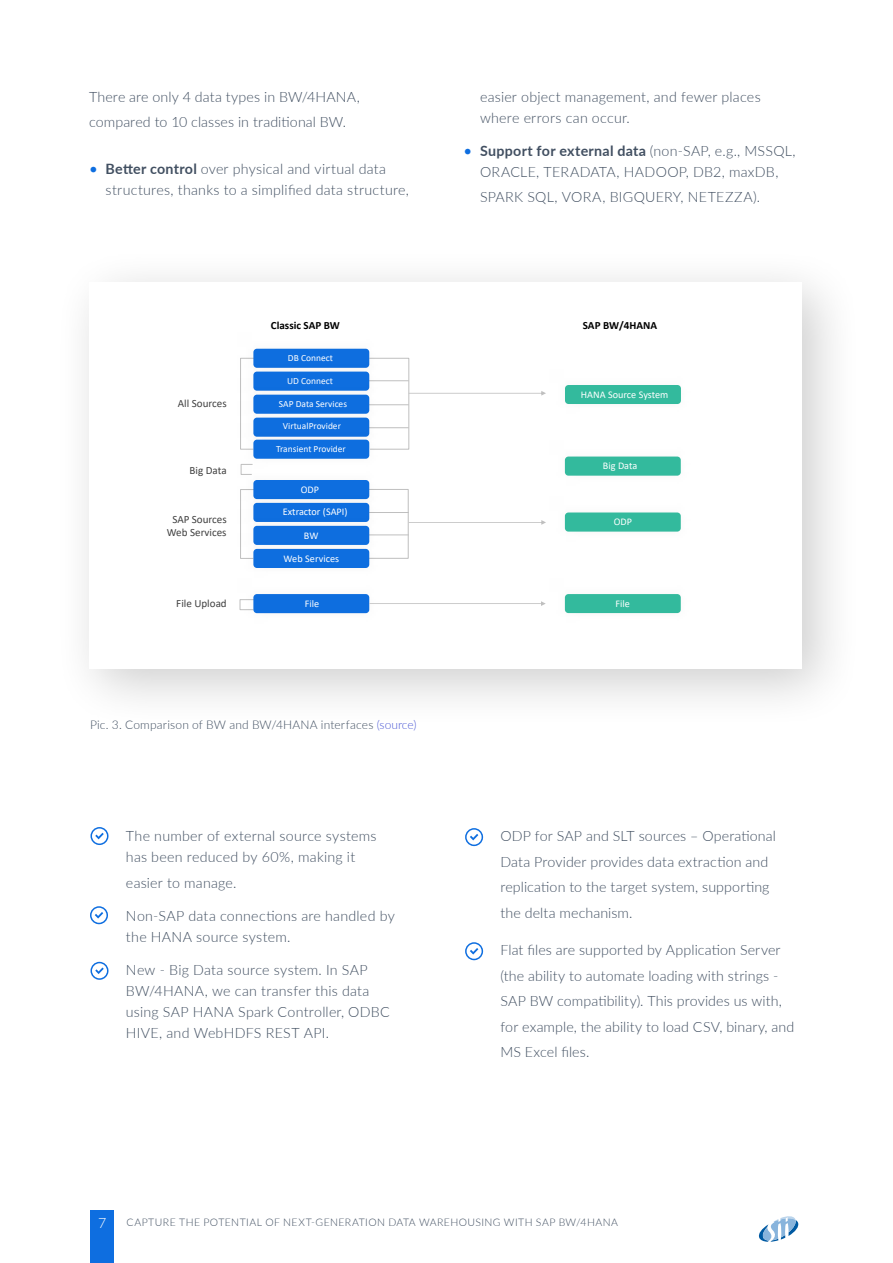
<style>
.page{position:relative;width:893px;height:1263px;background:#fff}
.page>*{position:absolute;margin:0;border:0;box-sizing:border-box;transform-origin:0 0}
.t1{font:300 14.25px/25.5px "Lato";letter-spacing:.015em;color:#414f61}
.t2{font:300 14.25px "Lato";color:#fff}
.t3{font:300 12px "Lato";letter-spacing:.01em;color:#414f61}
.t4{font:11.1px/13.2px "Calibri";color:#404040;text-align:center}
.t5{font:700 11.1px "Calibri";color:#000}
.t6{font:300 10.5px "Lato";letter-spacing:.045em;color:#414f61}
.t7{font:10.2px/22px "Calibri";color:#fff}
.t8{font:9.45px "Calibri";color:#fff}
.s1{font-weight:400;font-size:15px;color:#0e6ee0}
.s2{font-weight:700}
.s3{color:#4f5cd6}
</style>
<div class="page">
<div style="left:90px;top:1210px;width:23px;height:53px;background:#0e6ee0"></div>
<svg style="left:758px;top:1216px;width:41px;height:26px"></svg>
<svg style="left:90px;top:827px;width:18px;height:18px"></svg>
<svg style="left:465px;top:828px;width:18px;height:18px"></svg>
<svg style="left:90px;top:906px;width:18px;height:18px"></svg>
<svg style="left:465px;top:942px;width:18px;height:18px"></svg>
<svg style="left:90px;top:962px;width:18px;height:18px"></svg>
<div style="left:53px;top:246px;width:810px;height:483px;background:#000;opacity:.2"></div>
<div style="left:89px;top:282px;width:713px;height:386px;background:#fff"></div>
<div style="left:565px;top:385px;width:116px;height:19px;background:#33ba9d;border-radius:4px"></div>
<img style="left:564px;top:456px;width:117px;height:20px">
<div style="left:565px;top:457px;width:116px;height:19px;background:#33ba9d;border-radius:4px"></div>
<div style="left:565px;top:512px;width:116px;height:20px;background:#33ba9d;border-radius:4px"></div>
<div style="left:565px;top:594px;width:116px;height:19px;background:#33ba9d;border-radius:4px"></div>
<div style="left:253px;top:480px;width:116px;height:19px;background:#0e6edf;border-radius:4px"></div>
<img style="left:240px;top:487px;width:130px;height:23px">
<div style="left:253px;top:503px;width:116px;height:19px;background:#0e6edf;border-radius:4px"></div>
<img style="left:240px;top:510px;width:125px;height:23px">
<div style="left:253px;top:526px;width:116px;height:19px;background:#0e6edf;border-radius:4px"></div>
<img style="left:240px;top:533px;width:130px;height:35px">
<div style="left:253px;top:549px;width:116px;height:19px;background:#0e6edf;border-radius:4px"></div>
<img style="left:239px;top:594px;width:131px;height:20px">
<div style="left:253px;top:594px;width:116px;height:19px;background:#0e6edf;border-radius:4px"></div>
<img style="left:253px;top:348px;width:117px;height:8px">
<div style="left:253px;top:349px;width:116px;height:19px;background:#0e6edf;border-radius:4px"></div>
<img style="left:240px;top:356px;width:130px;height:23px">
<div style="left:253px;top:372px;width:116px;height:19px;background:#0e6edf;border-radius:4px"></div>
<img style="left:240px;top:379px;width:128px;height:23px">
<div style="left:253px;top:395px;width:116px;height:19px;background:#0e6edf;border-radius:4px"></div>
<img style="left:240px;top:402px;width:128px;height:22px">
<div style="left:253px;top:418px;width:116px;height:19px;background:#0e6edf;border-radius:4px"></div>
<img style="left:240px;top:424px;width:130px;height:35px">
<div style="left:253px;top:440px;width:116px;height:19px;background:#0e6edf;border-radius:4px"></div>
<svg style="left:369px;top:601px;width:177px;height:5px"></svg>
<svg style="left:365px;top:489px;width:181px;height:70px"></svg>
<svg style="left:368px;top:357px;width:178px;height:93px"></svg>
<svg style="left:240px;top:464px;width:13px;height:11px"></svg>
<p class="t1" style="left:89px;top:83px;width:272px">There are only 4 data types in BW/4HANA, compared to 10 classes in traditional BW.</p>
<p class="t1" style="left:106px;top:158px;width:305px;line-height:21px;text-indent:-16px"><span class="s1">•</span> <span class="s2">Better control</span> over physical and virtual data structures, thanks to a simplified data structure,</p>
<p class="t1" style="left:480px;top:86px;width:282px;line-height:21px">easier object management, and fewer places where errors can occur.</p>
<p class="t1" style="left:463px;top:140px;width:334px;line-height:21px;text-align:center"><span class="s1">•</span> <span class="s2">Support for external data</span> (non-SAP, e.g., MSSQL,<br>ORACLE, TERADATA, HADOOP, DB2, maxDB,</p>
<p class="t1" style="left:480px;top:184px;width:282px">SPARK SQL, VORA, BIGQUERY, NETEZZA).</p>
<p class="t5" style="left:271px;top:318px;width:70px">Classic SAP BW</p>
<p class="t5" style="left:583px;top:318px;width:76px">SAP BW/4HANA</p>
<p class="t4" style="left:178px;top:397px;width:50px">All Sources</p>
<p class="t4" style="left:190px;top:463px;width:39px">Big Data</p>
<p class="t4" style="left:167px;top:512px;width:61px">SAP Sources<br>Web Services</p>
<p class="t4" style="left:176px;top:597px;width:52px">File Upload</p>
<p class="t8" style="left:288px;top:351px;width:47px">DB Connect</p>
<p class="t8" style="left:287px;top:374px;width:47px">UD Connect</p>
<p class="t8" style="left:279px;top:397px;width:70px">SAP Data Services</p>
<p class="t8" style="left:283px;top:420px;width:60px">VirtualProvider</p>
<p class="t8" style="left:276px;top:442px;width:71px">Transient Provider</p>
<p class="t7" style="left:283px;top:478px;width:66px;text-indent:18px">ODP<br>Extractor (SAPI)</p>
<p class="t7" style="left:304px;top:524px;width:16px">BW</p>
<p class="t7" style="left:284px;top:548px;width:57px">Web Services</p>
<p class="t7" style="left:305px;top:593px;width:16px">File</p>
<p class="t3" style="left:90px;top:716px;width:328px">Pic. 3. Comparison of BW and BW/4HANA interfaces <span class="s3">(source)</span></p>
<p class="t1" style="left:126px;top:825px;width:252px;line-height:21px">The number of external source systems has been reduced by 60%, making it</p>
<p class="t1" style="left:126px;top:869px;width:112px">easier to manage.</p>
<p class="t1" style="left:126px;top:905px;width:270px;line-height:21px">Non-SAP data connections are handled by the HANA source system.</p>
<p class="t1" style="left:126px;top:959px;width:265px;line-height:21px">New - Big Data source system. In SAP BW/4HANA, we can transfer this data using SAP HANA Spark Controller, ODBC HIVE, and WebHDFS REST API.</p>
<p class="t7" style="left:581px;top:383px;width:89px">HANA Source System</p>
<p class="t7" style="left:603px;top:455px;width:36px">Big Data</p>
<p class="t7" style="left:614px;top:511px;width:20px">ODP</p>
<p class="t7" style="left:615px;top:593px;width:16px">File</p>
<p class="t1" style="left:500px;top:823px;width:277px">ODP for SAP and SLT sources – Operational Data Provider provides data extraction and replication to the target system, supporting the delta mechanism.</p>
<p class="t1" style="left:500px;top:937px;width:295px">Flat files are supported by Application Server (the ability to automate loading with strings - SAP BW compatibility). This provides us with, for example, the ability to load CSV, binary, and MS Excel files.</p>
<p class="t2" style="left:98px;top:1213px;width:10px">7</p>
<p class="t6" style="left:127px;top:1215px;width:493px">CAPTURE THE POTENTIAL OF NEXT-GENERATION DATA WAREHOUSING WITH SAP BW/4HANA</p>
</div>
